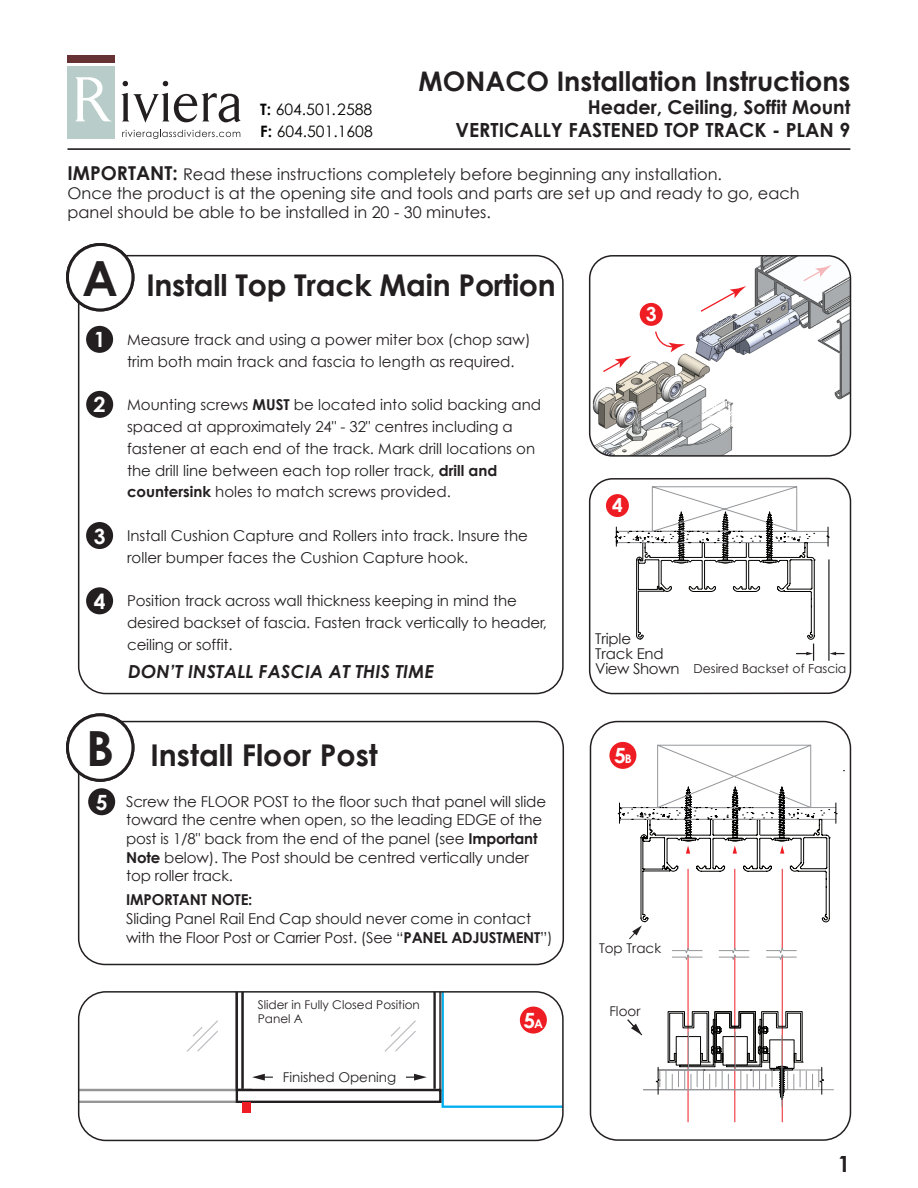
<style>
.page{position:relative;width:918px;height:1188px;background:#fff}
.page>*{position:absolute;margin:0;border:0;box-sizing:border-box;transform-origin:0 0}
.t1{font:700 48.45px "Century Gothic";color:#231f20}
.t2{font:700 30px "Century Gothic";letter-spacing:-.01em;color:#231f20}
.t3{font:700 27px "Century Gothic";color:#231f20}
.t4{font:700 22.35px "Century Gothic";color:#231f20}
.t5{font:700 21px "Century Gothic";color:#fff}
.t6{font:700 19.5px "Century Gothic";color:#231f20}
.t7{font:700 19.5px "Century Gothic";color:#fff}
.t8{font:700 19.2px "Century Gothic";color:#231f20}
.t9{font:700 19.05px "Century Gothic";color:#fff}
.t10{font:italic 700 18px "Century Gothic";letter-spacing:.01em;color:#231f20}
.t11{font:16.2px/19.4px "Century Gothic";color:#231f20}
.t12{font:15.75px/22.6px "Century Gothic";color:#050504}
.t13{font:15px/21.8px "Century Gothic";letter-spacing:-.01em;color:#231f20}
.t14{font:700 15px "Century Gothic";letter-spacing:-.01em;color:#231f20}
.t15{font:13.5px "Century Gothic";color:#231f20}
.t16{font:12.45px "Century Gothic";color:#231f20}
.t17{font:12px/13.5px "Century Gothic";color:#231f20}
.s1{font-weight:700;font-size:19.2px}
.s2{font-weight:700}
.s3{font-size:12px}
</style>
<div class="page">
<div style="left:78px;top:255px;width:486px;height:439px;border:2px solid #231f20;border-radius:27px"></div>
<div style="left:86px;top:522px;width:27px;height:27px;background:#231f20;border-radius:50%"></div>
<div style="left:86px;top:587px;width:27px;height:27px;background:#231f20;border-radius:50%"></div>
<div style="left:86px;top:326px;width:27px;height:27px;background:#231f20;border-radius:50%"></div>
<div style="left:67px;top:244px;width:66px;height:66px;background:#fff;border-radius:50%"></div>
<div style="left:66px;top:243px;width:68px;height:68px;border:3px solid #231f20;border-radius:50%"></div>
<div style="left:86px;top:391px;width:27px;height:27px;background:#231f20;border-radius:50%"></div>
<img style="left:590px;top:256px;width:260px;height:198px">
<div style="left:589px;top:255px;width:262px;height:202px;border:2px solid #231f20;border-radius:23px"></div>
<div style="left:640px;top:303px;width:23px;height:23px;background:#ee1d23;border-radius:50%"></div>
<svg style="left:654px;top:330px;width:31px;height:22px"></svg>
<svg style="left:803px;top:265px;width:29px;height:16px"></svg>
<svg style="left:699px;top:286px;width:47px;height:27px"></svg>
<svg style="left:602px;top:356px;width:29px;height:17px"></svg>
<div style="left:589px;top:478px;width:262px;height:216px;border:2px solid #231f20;border-radius:23px"></div>
<hr style="left:828px;top:559px;width:2px;height:102px;background:#231f20">
<svg style="left:830px;top:652px;width:14px;height:3px"></svg>
<div style="left:606px;top:494px;width:23px;height:23px;background:#ee1d23;border-radius:50%"></div>
<hr style="left:616px;top:542px;width:212px;height:1px;background:#949699">
<hr style="left:616px;top:531px;width:212px;height:1px;background:#949699">
<svg style="left:826px;top:527px;width:4px;height:19px"></svg>
<svg style="left:614px;top:486px;width:201px;height:175px"></svg>
<div style="left:78px;top:721px;width:486px;height:244px;border:2px solid #231f20;border-radius:27px"></div>
<div style="left:67px;top:715px;width:66px;height:65px;background:#fff;border-radius:50%"></div>
<div style="left:66px;top:713px;width:68px;height:69px;border:3px solid #231f20;border-radius:50%"></div>
<div style="left:88px;top:788px;width:27px;height:27px;background:#231f20;border-radius:50%"></div>
<div style="left:78px;top:991px;width:486px;height:150px;border:2px solid #231f20;border-radius:27px"></div>
<svg style="left:79px;top:992px;width:484px;height:117px"></svg>
<div style="left:243px;top:1103px;width:8px;height:10px;background:#ee1d23"></div>
<div style="left:590px;top:721px;width:261px;height:420px;border:2px solid #231f20;border-radius:27px"></div>
<hr style="left:688px;top:869px;width:1px;height:253px;background:#ee1d23">
<hr style="left:735px;top:869px;width:1px;height:253px;background:#ee1d23">
<hr style="left:782px;top:869px;width:1px;height:253px;background:#ee1d23">
<svg style="left:618px;top:745px;width:220px;height:362px"></svg>
<div style="left:520px;top:1007px;width:27px;height:27px;background:#ee1d23;border-radius:50%"></div>
<hr style="left:68px;top:148px;width:782px;height:2px;background:#231f20">
<svg style="left:121px;top:81px;width:120px;height:42px"></svg>
<div style="left:68px;top:66px;width:47px;height:72px;background:#b8cdc9"></div>
<div style="left:68px;top:55px;width:47px;height:7px;background:#663233"></div>
<svg style="left:75px;top:77px;width:36px;height:44px"></svg>
<svg style="left:122px;top:130px;width:118px;height:9px"></svg>
<div style="left:609px;top:742px;width:27px;height:27px;background:#ee1d23;border-radius:50%"></div>
<h3 class="t3" style="left:418px;top:61px;width:434px">MONACO Installation Instructions</h3>
<p class="t8" style="left:588px;top:93px;width:264px">Header, Ceiling, Soffit Mount</p>
<h3 class="t6" style="left:455px;top:116px;width:397px">VERTICALLY FASTENED TOP TRACK - PLAN 9</h3>
<p class="t11" style="left:67px;top:164px;width:734px"><span class="s1">IMPORTANT:</span> Read these instructions completely before beginning any installation.<br>Once the product is at the opening site and tools and parts are set up and ready to go, each panel should be able to be installed in 20 - 30 minutes.</p>
<p class="t12" style="left:260px;top:98px;width:114px"><span class="s2">T:</span> 604.501.2588<br><span class="s2">F:</span> 604.501.1608</p>
<h1 class="t1" style="left:82px;top:241px;width:37px">A</h1>
<h2 class="t2" style="left:146px;top:262px;width:411px">Install Top Track Main Portion</h2>
<h3 class="t5" style="left:94px;top:324px;width:13px">1</h3>
<h3 class="t5" style="left:94px;top:389px;width:14px">2</h3>
<h3 class="t5" style="left:94px;top:520px;width:13px">3</h3>
<h3 class="t5" style="left:94px;top:585px;width:13px">4</h3>
<p class="t13" style="left:127px;top:329px;width:405px">Measure track and using a power miter box (chop saw) trim both main track and fascia to length as required.</p>
<p class="t13" style="left:127px;top:394px;width:416px">Mounting screws <span class="s2">MUST</span> be located into solid backing and spaced at approximately 24" - 32" centres including a fastener at each end of the track. Mark drill locations on the drill line between each top roller track, <span class="s2">drill and countersink</span> holes to match screws provided.</p>
<p class="t13" style="left:127px;top:524px;width:402px">Install Cushion Capture and Rollers into track. Insure the roller bumper faces the Cushion Capture hook.</p>
<p class="t13" style="left:127px;top:590px;width:422px">Position track across wall thickness keeping in mind the desired backset of fascia. Fasten track vertically to header, ceiling or soffit.</p>
<p class="t10" style="left:128px;top:658px;width:307px">DON’T INSTALL FASCIA AT THIS TIME</p>
<h1 class="t1" style="left:86px;top:712px;width:30px">B</h1>
<h3 class="t5" style="left:96px;top:786px;width:13px">5</h3>
<h2 class="t2" style="left:151px;top:732px;width:229px">Install Floor Post</h2>
<p class="t13" style="left:126px;top:792px;width:422px;line-height:18.6px">Screw the FLOOR POST to the floor such that panel will slide toward the centre when open, so the leading EDGE of the post is 1/8" back from the end of the panel (see <span class="s2">Important Note</span> below). The Post should be centred vertically under top roller track.</p>
<p class="t14" style="left:126px;top:889px;width:128px">IMPORTANT NOTE:</p>
<p class="t13" style="left:126px;top:909px;width:428px;line-height:18.8px">Sliding Panel Rail End Cap should never come in contact with the Floor Post or Carrier Post. (See “<span class="s2">PANEL ADJUSTMENT</span>”)</p>
<p class="t17" style="left:258px;top:998px;width:164px">Slider in Fully Closed Position<br>Panel A</p>
<p class="t15" style="left:283px;top:1067px;width:115px">Finished Opening</p>
<h3 class="t5" style="left:524px;top:1005px;width:21px">5<span class="s3">A</span></h3>
<h3 class="t7" style="left:646px;top:299px;width:12px">3</h3>
<p class="t9" style="left:612px;top:491px;width:12px">4</p>
<p class="t13" style="left:595px;top:630px;width:86px;line-height:15.1px">Triple<br>Track End<br>View Shown</p>
<p class="t16" style="left:694px;top:660px;width:154px">Desired Backset of Fascia</p>
<h3 class="t5" style="left:614px;top:740px;width:19px">5<span class="s3">B</span></h3>
<p class="t15" style="left:599px;top:938px;width:64px">Top Track</p>
<p class="t15" style="left:609px;top:1002px;width:32px">Floor</p>
<h3 class="t4" style="left:838px;top:1147px;width:14px">1</h3>
</div>
